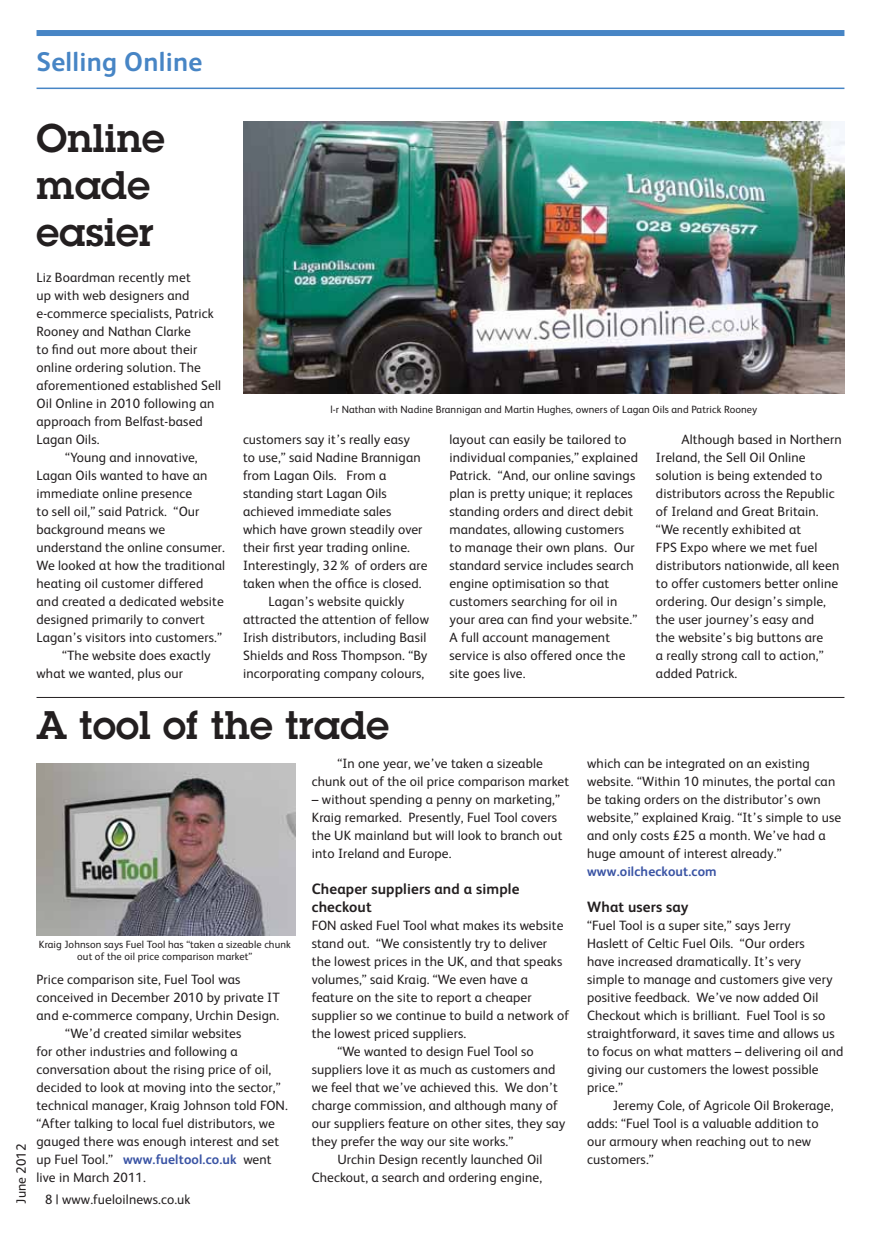
<style>
.page{position:relative;width:881px;height:1251px;background:#fff}
.page>*{position:absolute;margin:0;border:0;box-sizing:border-box;transform-origin:0 0}
.t1{font:600 39px/46.8px "Lubalin Graph";letter-spacing:.01em;color:#231f20}
.t2{font:700 27px "FS Albert";letter-spacing:.01em;color:#4785c5}
.t3{font:700 15px/18px "FS Albert";letter-spacing:.01em;color:#231f20}
.t4{font:13.5px/18px "FS Albert";letter-spacing:.01em;color:#231f20}
.t5{font:700 13.5px "FS Albert";letter-spacing:.01em;color:#3953a4}
.t6{font:10.5px/12.6px "FS Albert";letter-spacing:.01em;color:#231f20;text-align:center}
.s1{font-weight:400;color:#231f20}
</style>
<div class="page">
<hr style="left:37px;top:88px;width:807px;height:1px;background:#4785c5">
<div style="left:37px;top:30px;width:807px;height:6px;background:#4785c5"></div>
<img style="left:243px;top:122px;width:601px;height:272px">
<img style="left:37px;top:764px;width:258px;height:171px">
<hr style="left:37px;top:697px;width:807px;height:1px;background:#231f20">
<h2 class="t2" style="left:37px;top:52px;width:167px">Selling Online</h2>
<h1 class="t1" style="left:37px;top:119px;width:130px">Online made easier</h1>
<p class="t4" style="left:37px;top:270px;width:156px">Liz Boardman recently met</p>
<p class="t4" style="left:37px;top:288px;width:154px">up with web designers and</p>
<p class="t4" style="left:37px;top:306px;width:179px">e-commerce specialists, Patrick</p>
<p class="t4" style="left:37px;top:324px;width:156px">Rooney and Nathan Clarke</p>
<p class="t4" style="left:37px;top:342px;width:162px">to find out more about their</p>
<p class="t4" style="left:37px;top:360px;width:166px">online ordering solution. The</p>
<p class="t4" style="left:37px;top:378px;width:186px">aforementioned established Sell</p>
<p class="t4" style="left:37px;top:396px;width:179px">Oil Online in 2010 following an</p>
<p class="t4" style="left:37px;top:414px;width:168px">approach from Belfast-based</p>
<p class="t4" style="left:37px;top:432px;width:64px">Lagan Oils.</p>
<p class="t4" style="left:65px;top:450px;width:134px">“Young and innovative,</p>
<p class="t4" style="left:37px;top:468px;width:172px">Lagan Oils wanted to have an</p>
<p class="t4" style="left:37px;top:486px;width:157px">immediate online presence</p>
<p class="t4" style="left:37px;top:504px;width:164px">to sell oil,” said Patrick. “Our</p>
<p class="t4" style="left:37px;top:522px;width:130px">background means we</p>
<p class="t4" style="left:37px;top:540px;width:190px">understand the online consumer.</p>
<p class="t4" style="left:37px;top:558px;width:190px">We looked at how the traditional</p>
<p class="t4" style="left:37px;top:576px;width:168px">heating oil customer differed</p>
<p class="t4" style="left:37px;top:594px;width:189px">and created a dedicated website</p>
<p class="t4" style="left:37px;top:612px;width:170px">designed primarily to convert</p>
<p class="t4" style="left:37px;top:630px;width:187px">Lagan’s visitors into customers.”</p>
<p class="t4" style="left:62px;top:648px;width:150px">“The website does exactly</p>
<p class="t4" style="left:37px;top:666px;width:148px">what we wanted, plus our</p>
<p class="t6" style="left:330px;top:404px;width:428px">l-r Nathan with Nadine Brannigan and Martin Hughes, owners of Lagan Oils and Patrick Rooney</p>
<p class="t4" style="left:243px;top:432px;width:169px">customers say it’s really easy</p>
<p class="t4" style="left:243px;top:450px;width:179px">to use,” said Nadine Brannigan</p>
<p class="t4" style="left:243px;top:468px;width:145px">from Lagan Oils. From a</p>
<p class="t4" style="left:243px;top:486px;width:145px">standing start Lagan Oils</p>
<p class="t4" style="left:243px;top:504px;width:150px">achieved immediate sales</p>
<p class="t4" style="left:243px;top:522px;width:181px">which have grown steadily over</p>
<p class="t4" style="left:243px;top:540px;width:168px">their first year trading online.</p>
<p class="t4" style="left:243px;top:558px;width:186px">Interestingly, 32% of orders are</p>
<p class="t4" style="left:243px;top:576px;width:180px">taken when the office is closed.</p>
<p class="t4" style="left:269px;top:594px;width:137px">Lagan’s website quickly</p>
<p class="t4" style="left:243px;top:612px;width:187px">attracted the attention of fellow</p>
<p class="t4" style="left:243px;top:630px;width:185px">Irish distributors, including Basil</p>
<p class="t4" style="left:243px;top:648px;width:186px">Shields and Ross Thompson. “By</p>
<p class="t4" style="left:243px;top:666px;width:183px">incorporating company colours,</p>
<p class="t4" style="left:449px;top:432px;width:190px">layout can easily be tailored to individual companies,” explained<br>Patrick. “And, our online savings plan is pretty unique; it replaces standing orders and direct debit mandates, allowing customers to manage their own plans. Our standard service includes search engine optimisation so that customers searching for oil in your area can find your website.”<br>A full account management service is also offered once the site goes live.</p>
<p class="t4" style="left:656px;top:432px;width:187px;text-indent:26px">Although based in Northern<br>Ireland, the Sell Oil Online solution is being extended to distributors across the Republic of Ireland and Great Britain. “We recently exhibited at<br>FPS Expo where we met fuel distributors nationwide, all keen to offer customers better online ordering. Our design’s simple, the user journey’s easy and<br>the website’s big buttons are<br>a really strong call to action,” added Patrick.</p>
<p class="t4" style="left:14px;top:1204px;width:62px;rotate:-90deg">June 2012</p>
<h1 class="t1" style="left:37px;top:705px;width:354px">A tool of the trade</h1>
<p class="t6" style="left:39px;top:939px;width:254px">Kraig Johnson says Fuel Tool has “taken a sizeable chunk out of the oil price comparison market”</p>
<p class="t4" style="left:37px;top:972px;width:205px">Price comparison site, Fuel Tool was</p>
<p class="t4" style="left:37px;top:990px;width:245px">conceived in December 2010 by private IT</p>
<p class="t4" style="left:37px;top:1008px;width:244px">and e-commerce company, Urchin Design.</p>
<p class="t4" style="left:65px;top:1026px;width:178px">“We’d created similar websites</p>
<p class="t4" style="left:37px;top:1044px;width:203px">for other industries and following a</p>
<p class="t4" style="left:37px;top:1062px;width:236px">conversation about the rising price of oil,</p>
<p class="t4" style="left:37px;top:1080px;width:246px">decided to look at moving into the sector,”</p>
<p class="t4" style="left:37px;top:1098px;width:253px">technical manager, Kraig Johnson told FON.</p>
<p class="t4" style="left:37px;top:1116px;width:240px">“After talking to local fuel distributors, we</p>
<p class="t4" style="left:37px;top:1134px;width:244px">gauged there was enough interest and set</p>
<p class="t5" style="left:37px;top:1154px;width:237px"><span class="s1">up Fuel Tool.”</span> www.fueltool.co.uk <span class="s1">went</span></p>
<p class="t4" style="left:37px;top:1170px;width:111px">live in March 2011.</p>
<p class="t4" style="left:45px;top:1191px;width:147px">8 | www.fueloilnews.co.uk</p>
<p class="t4" style="left:312px;top:756px;width:259px;text-align:center">“In one year, we’ve taken a sizeable<br>chunk out of the oil price comparison market</p>
<p class="t4" style="left:312px;top:792px;width:252px">– without spending a penny on marketing,” Kraig remarked. Presently, Fuel Tool covers the UK mainland but will look to branch out into Ireland and Europe.</p>
<p class="t3" style="left:312px;top:881px;width:209px">Cheaper suppliers and a simple checkout</p>
<p class="t4" style="left:312px;top:918px;width:253px">FON asked Fuel Tool what makes its website</p>
<p class="t4" style="left:312px;top:936px;width:237px">stand out. “We consistently try to deliver</p>
<p class="t4" style="left:312px;top:954px;width:252px">the lowest prices in the UK, and that speaks</p>
<p class="t4" style="left:312px;top:972px;width:218px">volumes,” said Kraig. “We even have a</p>
<p class="t4" style="left:312px;top:990px;width:221px">feature on the site to report a cheaper</p>
<p class="t4" style="left:312px;top:1008px;width:259px">supplier so we continue to build a network of</p>
<p class="t4" style="left:312px;top:1026px;width:156px">the lowest priced suppliers.</p>
<p class="t4" style="left:337px;top:1044px;width:198px">“We wanted to design Fuel Tool so</p>
<p class="t4" style="left:312px;top:1062px;width:245px">suppliers love it as much as customers and</p>
<p class="t4" style="left:312px;top:1080px;width:248px">we feel that we’ve achieved this. We don’t</p>
<p class="t4" style="left:312px;top:1098px;width:248px">charge commission, and although many of</p>
<p class="t4" style="left:312px;top:1116px;width:255px">our suppliers feature on other sites, they say</p>
<p class="t4" style="left:312px;top:1134px;width:203px">they prefer the way our site works.”</p>
<p class="t4" style="left:337px;top:1152px;width:207px">Urchin Design recently launched Oil</p>
<p class="t4" style="left:312px;top:1170px;width:232px">Checkout, a search and ordering engine,</p>
<p class="t4" style="left:587px;top:756px;width:256px">which can be integrated on an existing website. “Within 10 minutes, the portal can be taking orders on the distributor’s own website,” explained Kraig. “It’s simple to use and only costs £25 a month. We’ve had a huge amount of interest already.”</p>
<p class="t5" style="left:587px;top:866px;width:131px">www.oilcheckout.com</p>
<p class="t3" style="left:587px;top:899px;width:103px">What users say</p>
<p class="t4" style="left:587px;top:918px;width:258px">“Fuel Tool is a super site,” says Jerry<br>Haslett of Celtic Fuel Oils. “Our orders<br>have increased dramatically. It’s very<br>simple to manage and customers give very positive feedback. We’ve now added Oil Checkout which is brilliant. Fuel Tool is so straightforward, it saves time and allows us to focus on what matters – delivering oil and giving our customers the lowest possible price.”</p>
<p class="t4" style="left:587px;top:1098px;width:248px;text-indent:26px">Jeremy Cole, of Agricole Oil Brokerage, adds: “Fuel Tool is a valuable addition to our armoury when reaching out to new customers.”</p>
</div>
